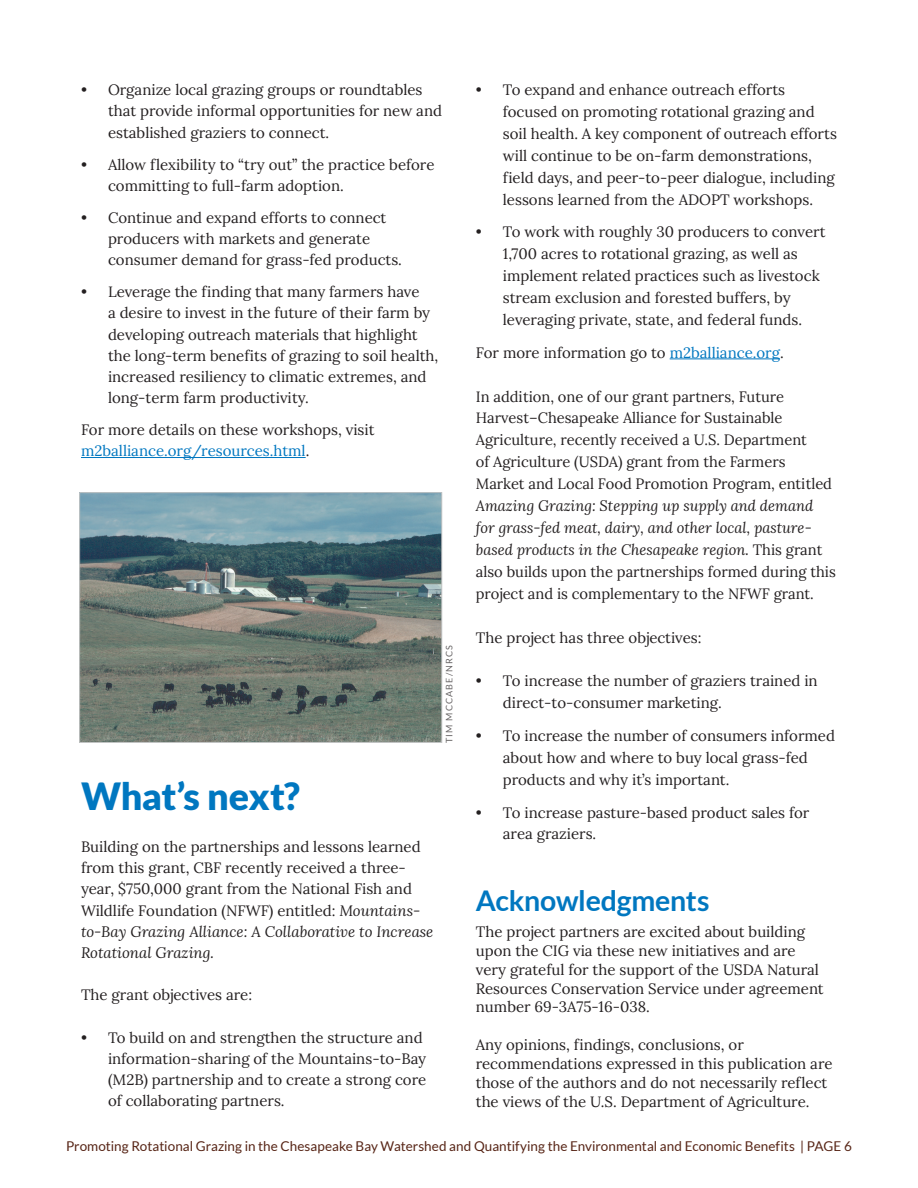
<style>
.page{position:relative;width:918px;height:1188px;background:#fff}
.page>*{position:absolute;margin:0;border:0;box-sizing:border-box;transform-origin:0 0}
.t1{font:900 37.5px "Lato";letter-spacing:-.015em;color:#0077c0}
.t2{font:700 28.5px "Lato";letter-spacing:-.01em;color:#0077c0}
.t3{font:15px/21.1px "Lora";color:#231f20}
.t4{font:italic 15px/21.9px "Lora";color:#231f20}
.t5{font:13.5px "Lato";color:#572516}
.t6{font:9px "Lato";letter-spacing:.125em;color:#231f20}
.s1{color:#0077c0}
.s2{font-style:italic}
.s3{font-style:normal}
</style>
<div class="page">
<hr style="left:81px;top:457px;width:225px;height:1px;background:#0077c0">
<hr style="left:670px;top:359px;width:110px;height:1px;background:#0077c0">
<img style="left:81px;top:494px;width:359px;height:247px">
<div style="left:79px;top:492px;width:363px;height:251px;border:1px solid #c2c4c4"></div>
<p class="t3" style="left:108px;top:78px;width:336px;text-indent:-27px">• Organize local grazing groups or roundtables that provide informal opportunities for new and established graziers to connect.</p>
<p class="t3" style="left:108px;top:153px;width:328px;text-indent:-27px">• Allow flexibility to “try out” the practice before committing to full-farm adoption.</p>
<p class="t3" style="left:108px;top:206px;width:296px;text-indent:-27px">• Continue and expand efforts to connect producers with markets and generate consumer demand for grass-fed products.</p>
<p class="t3" style="left:108px;top:280px;width:332px;text-indent:-27px">• Leverage the finding that many farmers have<br>a desire to invest in the future of their farm by developing outreach materials that highlight the long-term benefits of grazing to soil health, increased resiliency to climatic extremes, and long-term farm productivity.</p>
<p class="t3" style="left:81px;top:418px;width:295px">For more details on these workshops, visit <span class="s1">m2balliance.org/resources.html</span>.</p>
<p class="t6" style="left:444px;top:743px;width:99px;rotate:-90deg">TIM MCCABE/NRCS</p>
<h1 class="t1" style="left:81px;top:774px;width:220px">What’s next?</h1>
<p class="t3" style="left:81px;top:835px;width:354px">Building on the partnerships and lessons learned from this grant, CBF recently received a three&shy;year, $750,000 grant from the National Fish and Wildlife Foundation (NFWF) entitled: <span class="s2">Mountains&shy;to-Bay Grazing Alliance: A Collaborative to Increase Rotational Grazing.</span></p>
<p class="t3" style="left:81px;top:983px;width:173px">The grant objectives are:</p>
<p class="t3" style="left:108px;top:1026px;width:320px;text-indent:-27px">• To build on and strengthen the structure and information-sharing of the Mountains-to-Bay (M2B) partnership and to create a strong core of collaborating partners.</p>
<p class="t3" style="left:503px;top:78px;width:336px;line-height:21.9px;text-indent:-27px">• To expand and enhance outreach efforts focused on promoting rotational grazing and soil health. A key component of outreach efforts will continue to be on-farm demonstrations, field days, and peer-to-peer dialogue, including lessons learned from the ADOPT workshops.</p>
<p class="t3" style="left:503px;top:220px;width:324px;line-height:21.9px;text-indent:-27px">• To work with roughly 30 producers to convert 1,700 acres to rotational grazing, as well as implement related practices such as livestock stream exclusion and forested buffers, by leveraging private, state, and federal funds.</p>
<p class="t3" style="left:476px;top:341px;width:309px">For more information go to <span class="s1">m2balliance.org</span>.</p>
<p class="t3" style="left:476px;top:384px;width:358px;line-height:21.9px">In addition, one of our grant partners, Future Harvest–Chesapeake Alliance for Sustainable Agriculture, recently received a U.S. Department<br>of Agriculture (USDA) grant from the Farmers Market and Local Food Promotion Program, entitled</p>
<p class="t4" style="left:476px;top:495px;width:361px">Amazing Grazing: Stepping up supply and demand for grass-fed meat, dairy, and other local, pasture&shy;based products in the Chesapeake region. <span class="s3">This grant also builds upon the partnerships formed during this project and is complementary to the NFWF grant.</span></p>
<p class="t3" style="left:476px;top:626px;width:227px">The project has three objectives:</p>
<p class="t3" style="left:503px;top:669px;width:316px;line-height:21.9px;text-indent:-27px">• To increase the number of graziers trained in direct-to-consumer marketing.</p>
<p class="t3" style="left:503px;top:724px;width:334px;line-height:21.9px;text-indent:-27px">• To increase the number of consumers informed about how and where to buy local grass-fed products and why it’s important.</p>
<p class="t3" style="left:503px;top:800px;width:308px;line-height:21.9px;text-indent:-27px">• To increase pasture-based product sales for area graziers.</p>
<h2 class="t2" style="left:476px;top:884px;width:235px">Acknowledgments</h2>
<p class="t3" style="left:476px;top:921px;width:349px;line-height:18.9px">The project partners are excited about building upon the CIG via these new initiatives and are very grateful for the support of the USDA Natural Resources Conservation Service under agreement number 69-3A75-16-038.</p>
<p class="t3" style="left:476px;top:1035px;width:358px;line-height:18.9px">Any opinions, findings, conclusions, or recommendations expressed in this publication are those of the authors and do not necessarily reflect the views of the U.S. Department of Agriculture.</p>
<p class="t5" style="left:66px;top:1139px;width:787px">Promoting Rotational Grazing in the Chesapeake Bay Watershed and Quantifying the Environmental and Economic Benefits | PAGE 6</p>
</div>
